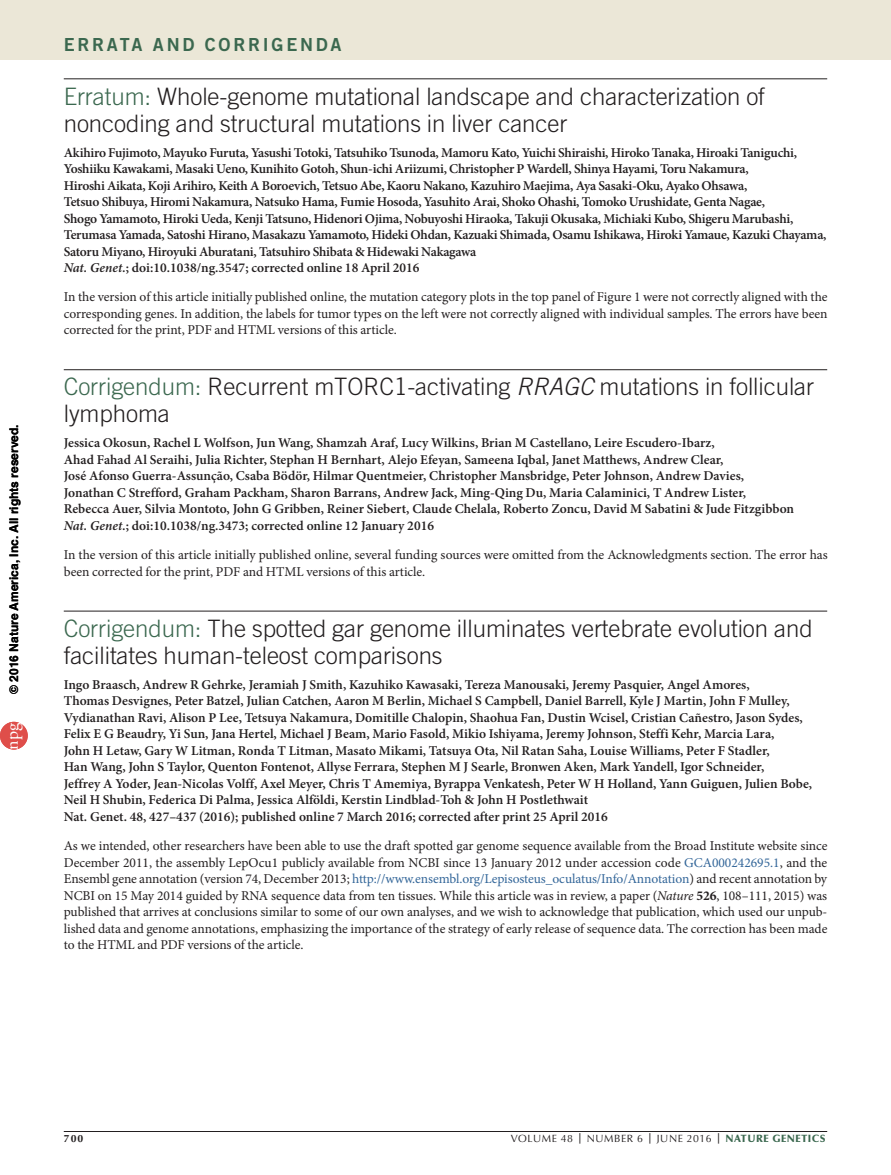
<style>
.page{position:relative;width:891px;height:1175px;background:#fff}
.page>*{position:absolute;margin:0;border:0;box-sizing:border-box;transform-origin:0 0}
.ERR_title{font:300 24px/27px "Trade Gothic LT Std";letter-spacing:-.005em;color:#231f20}
.z-HEADER_follow{font:18px "Trade Gothic LT Std Bd 2";letter-spacing:.15em;color:#3b684f}
.t1{font:18px "Adobe Garamond Pro";color:#fff}
.ERR_author{font:600 13.5px/16.5px "Minion Pro";letter-spacing:-.005em;color:#231f20}
.ERR_text{font:13.5px/16.5px "Minion Pro";letter-spacing:-.005em;color:#231f20;text-align:justify}
.ERR_reference{font:600 13.5px "Minion Pro";color:#231f20}
.t2{font:700 12px "Helvetica";color:#000}
.t3{font:10.5px "Optima LT Std";letter-spacing:.05em;color:#231f20}
.t4{font:700 10.5px "Optima LT Std";color:#231f20}
.s1{font-family:"Arial"}
.s2{color:#3b684f}
.s3{font-style:italic}
.s4{color:#369}
.s5{font-weight:700}
.s6{font-weight:900;color:#3b684f}
</style>
<div class="page">
<div style="left:0;top:0;width:891px;height:60px;background:#ebe7d7"></div>
<hr style="left:64px;top:1131px;width:763px;height:1px;background:#231f20">
<hr style="left:64px;top:79px;width:763px;height:1px;background:#231f20">
<hr style="left:64px;top:369px;width:763px;height:1px;background:#231f20">
<hr style="left:64px;top:611px;width:763px;height:1px;background:#231f20">
<div style="left:0;top:722px;width:28px;height:27px;background:#df4e4a;border-radius:50%"></div>
<p class="t2" style="left:4px;top:693px;width:271px;rotate:-90deg">© 201<span class="s1">6</span> Nature America, Inc. All rights reserved.</p>
<h2 class="t1" style="left:1px;top:749px;width:28px;rotate:-90deg">npg</h2>
<p class="z-HEADER_follow" style="left:64px;top:34px;width:279px">ERRATA AND CORRIGENDA</p>
<p class="ERR_title" style="left:64px;top:82px;width:703px"><span class="s2">Erratum:</span> Whole-genome mutational landscape and characterization of noncoding and structural mutations in liver cancer</p>
<p class="ERR_author" style="left:64px;top:144px;width:764px">Akihiro Fujimoto, Mayuko Furuta, Yasushi Totoki, Tatsuhiko Tsunoda, Mamoru Kato, Yuichi Shiraishi, Hiroko Tanaka, Hiroaki Taniguchi, Yoshiiku Kawakami, Masaki Ueno, Kunihito Gotoh, Shun-ichi Ariizumi, Christopher P Wardell, Shinya Hayami, Toru Nakamura,<br>Hiroshi Aikata, Koji Arihiro, Keith A Boroevich, Tetsuo Abe, Kaoru Nakano, Kazuhiro Maejima, Aya Sasaki-Oku, Ayako Ohsawa,<br>Tetsuo Shibuya, Hiromi Nakamura, Natsuko Hama, Fumie Hosoda, Yasuhito Arai, Shoko Ohashi, Tomoko Urushidate, Genta Nagae,<br>Shogo Yamamoto, Hiroki Ueda, Kenji Tatsuno, Hidenori Ojima, Nobuyoshi Hiraoka, Takuji Okusaka, Michiaki Kubo, Shigeru Marubashi, Terumasa Yamada, Satoshi Hirano, Masakazu Yamamoto, Hideki Ohdan, Kazuaki Shimada, Osamu Ishikawa, Hiroki Yamaue, Kazuki Chayama, Satoru Miyano, Hiroyuki Aburatani, Tatsuhiro Shibata &amp; Hidewaki Nakagawa</p>
<p class="ERR_reference" style="left:64px;top:258px;width:357px"><span class="s3">Nat. Genet.</span>; doi:10.1038/ng.3547; corrected online 18 April 2016</p>
<p class="ERR_text" style="left:64px;top:289px;width:765px">In the version of this article initially published online, the mutation category plots in the top panel of Figure 1 were not correctly aligned with the corresponding genes. In addition, the labels for tumor types on the left were not correctly aligned with individual samples. The errors have been corrected for the print, PDF and HTML versions of this article.</p>
<p class="ERR_title" style="left:64px;top:373px;width:752px"><span class="s2">Corrigendum:</span> Recurrent mTORC1-activating <span class="s3">RRAGC</span> mutations in follicular lymphoma</p>
<p class="ERR_author" style="left:64px;top:435px;width:732px">Jessica Okosun, Rachel L Wolfson, Jun Wang, Shamzah Araf, Lucy Wilkins, Brian M Castellano, Leire Escudero-Ibarz,<br>Ahad Fahad Al Seraihi, Julia Richter, Stephan H Bernhart, Alejo Efeyan, Sameena Iqbal, Janet Matthews, Andrew Clear,<br>José Afonso Guerra-Assunção, Csaba Bödör, Hilmar Quentmeier, Christopher Mansbridge, Peter Johnson, Andrew Davies, Jonathan C Strefford, Graham Packham, Sharon Barrans, Andrew Jack, Ming-Qing Du, Maria Calaminici, T Andrew Lister, Rebecca Auer, Silvia Montoto, John G Gribben, Reiner Siebert, Claude Chelala, Roberto Zoncu, David M Sabatini &amp; Jude Fitzgibbon</p>
<p class="ERR_reference" style="left:64px;top:516px;width:372px"><span class="s3">Nat. Genet.</span>; doi:10.1038/ng.3473; corrected online 12 January 2016</p>
<p class="ERR_text" style="left:64px;top:547px;width:765px">In the version of this article initially published online, several funding sources were omitted from the Acknowledgments section. The error has been corrected for the print, PDF and HTML versions of this article.</p>
<p class="ERR_title" style="left:64px;top:614px;width:750px"><span class="s2">Corrigendum:</span> The spotted gar genome illuminates vertebrate evolution and facilitates human-teleost comparisons</p>
<p class="ERR_author" style="left:64px;top:676px;width:750px">Ingo Braasch, Andrew R Gehrke, Jeramiah J Smith, Kazuhiko Kawasaki, Tereza Manousaki, Jeremy Pasquier, Angel Amores,<br>Thomas Desvignes, Peter Batzel, Julian Catchen, Aaron M Berlin, Michael S Campbell, Daniel Barrell, Kyle J Martin, John F Mulley, Vydianathan Ravi, Alison P Lee, Tetsuya Nakamura, Domitille Chalopin, Shaohua Fan, Dustin Wcisel, Cristian Cañestro, Jason Sydes, Felix E G Beaudry, Yi Sun, Jana Hertel, Michael J Beam, Mario Fasold, Mikio Ishiyama, Jeremy Johnson, Steffi Kehr, Marcia Lara,<br>John H Letaw, Gary W Litman, Ronda T Litman, Masato Mikami, Tatsuya Ota, Nil Ratan Saha, Louise Williams, Peter F Stadler,<br>Han Wang, John S Taylor, Quenton Fontenot, Allyse Ferrara, Stephen M J Searle, Bronwen Aken, Mark Yandell, Igor Schneider,<br>Jeffrey A Yoder, Jean-Nicolas Volff, Axel Meyer, Chris T Amemiya, Byrappa Venkatesh, Peter W H Holland, Yann Guiguen, Julien Bobe, Neil H Shubin, Federica Di Palma, Jessica Alföldi, Kerstin Lindblad-Toh &amp; John H Postlethwait</p>
<p class="ERR_reference" style="left:64px;top:807px;width:546px">Nat. Genet. 48, 427–437 (2016); published online 7 March 2016; corrected after print 25 April 2016</p>
<p class="ERR_text" style="left:64px;top:837px;width:765px">As we intended, other researchers have been able to use the draft spotted gar genome sequence available from the Broad Institute website since December 2011, the assembly LepOcu1 publicly available from NCBI since 13 January 2012 under accession code <span class="s4">GCA000242695.1</span>, and the Ensembl gene annotation (version 74, December 2013; <span class="s4">http://www.ensembl.org/Lepisosteus_oculatus/Info/Annotation</span>) and recent annotation by NCBI on 15 May 2014 guided by RNA sequence data from ten tissues. While this article was in review, a paper (<span class="s3">Nature</span> <span class="s5">526</span>, 108–111, 2015) was published that arrives at conclusions similar to some of our own analyses, and we wish to acknowledge that publication, which used our unpub&shy;lished data and genome annotations, emphasizing the importance of the strategy of early release of sequence data. The correction has been made to the HTML and PDF versions of the article.</p>
<p class="t4" style="left:64px;top:1132px;width:21px">700</p>
<p class="t3" style="left:511px;top:1132px;width:316px">VOLUME 48 <span class="s5">|</span> NUMBER 6 <span class="s5">|</span> JUNE 2016 <span class="s5">|</span> <span class="s6">NATURE GENETICS</span></p>
</div>
